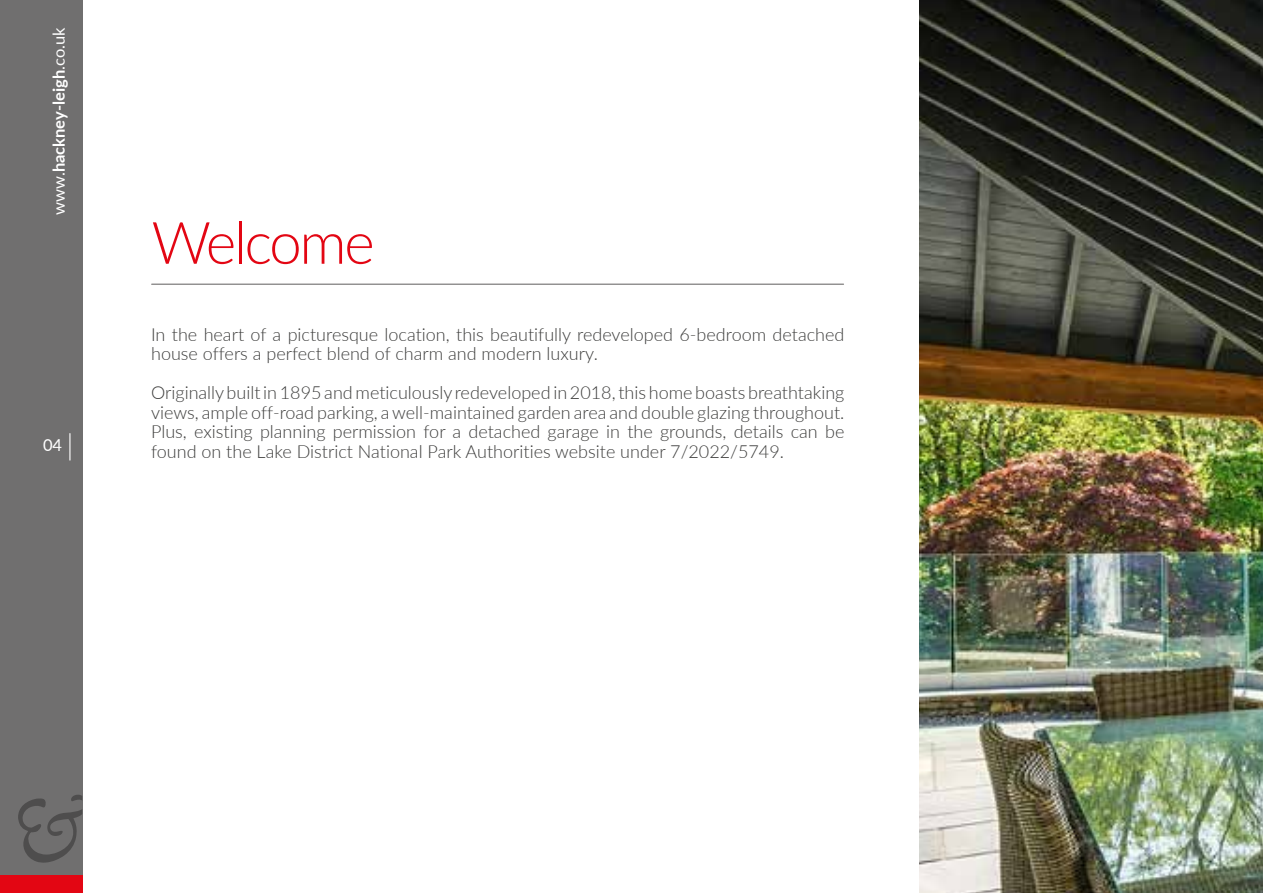
<style>
.page{position:relative;width:1263px;height:893px;background:#fff}
.page>*{position:absolute;margin:0;border:0;box-sizing:border-box;transform-origin:0 0}
.t1{font:300 58.5px "Lato";letter-spacing:-.04em;color:#e30613}
.t2{font:300 18px/19.5px "Lato";color:#3c3c3b}
.t3{font:700 16.5px "Lato";color:#fff}
.t4{font:16.5px "Lato";color:#fff}
.s1{font-weight:400}
</style>
<div class="page">
<hr style="left:152px;top:284px;width:691px;height:1px;background:#706f6f">
<img style="left:919px;top:0;width:344px;height:893px">
<div style="left:0;top:0;width:83px;height:893px;background:#706f6f"></div>
<div style="left:0;top:876px;width:83px;height:17px;background:#e30613"></div>
<svg style="left:69px;top:434px;width:1px;height:26px"></svg>
<svg style="left:18px;top:795px;width:64px;height:68px"></svg>
<p class="t3" style="left:47px;top:215px;width:189px;rotate:-90deg"><span class="s1">www.</span>hackney-leigh<span class="s1">.co.uk</span></p>
<p class="t4" style="left:43px;top:433px;width:21px">04</p>
<h1 class="t1" style="left:151px;top:202px;width:225px">Welcome</h1>
<p class="t2" style="left:151px;top:324px;width:695px">In the heart of a picturesque location, this beautifully redeveloped 6-bedroom detached house offers a perfect blend of charm and modern luxury.</p>
<p class="t2" style="left:151px;top:382px;width:695px;text-align:justify">Originally built in 1895 and meticulously redeveloped in 2018, this home boasts breathtaking views, ample off-road parking, a well-maintained garden area and double glazing throughout.<br>Plus, existing planning permission for a detached garage in the grounds, details can be found on the Lake District National Park Authorities website under 7/2022/5749.</p>
</div>
